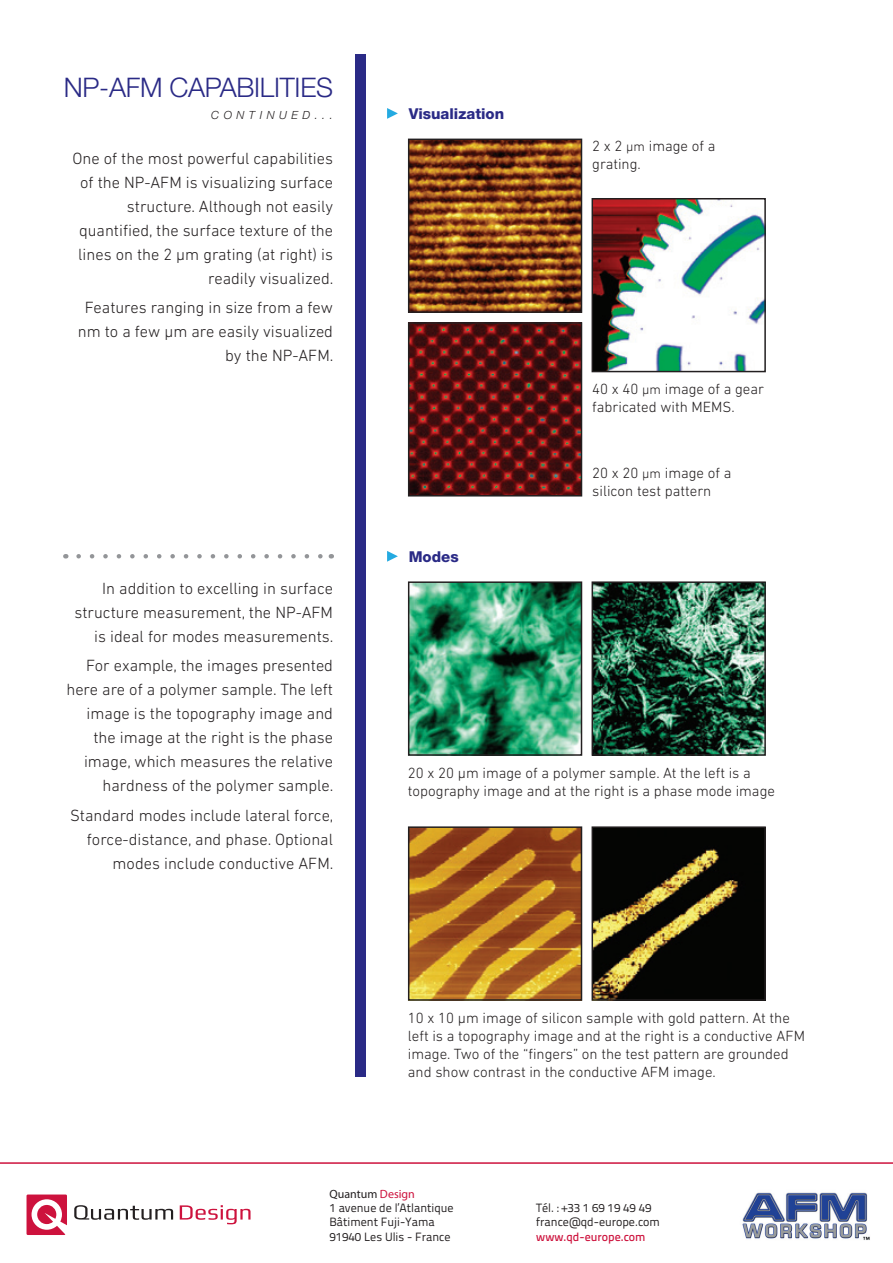
<style>
.page{position:relative;width:893px;height:1263px;background:#fff}
.page>*{position:absolute;margin:0;border:0;box-sizing:border-box;transform-origin:0 0}
.t1{font:300 27px "Helvetica Neue LT Std";letter-spacing:-.01em;color:#2a2a86}
.t2{font:300 16.5px/24px "DIN Next LT Pro";color:#231f20;text-align:right}
.t3{font:300 15px/18px "DIN Next LT Pro";color:#231f20}
.t4{font:800 15px "Helvetica Neue LT Std";color:#2a2a86}
.t5{font:12px/14.4px "Titillium Text 22 L";color:#231f20}
.t6{font:500 12px "Titillium Text 22 L";color:#cd123d}
.t7{font:12px "Myriad Pro";color:#231f20}
.t8{font:italic 300 11.25px "Helvetica Neue LT Std";letter-spacing:.4em;color:#231f20}
.s1{font-size:13.5px}
.s2{color:#cd123d}
</style>
<div class="page">
<svg style="left:27px;top:1194px;width:40px;height:41px"></svg>
<svg style="left:74px;top:1205px;width:99px;height:15px"></svg>
<svg style="left:180px;top:1205px;width:71px;height:19px"></svg>
<hr style="left:0;top:1162px;width:893px;height:2px;background:#cd123d">
<img style="left:742px;top:1192px;width:128px;height:48px">
<div style="left:355px;top:54px;width:10px;height:1023px;background:#2a2a86"></div>
<svg style="left:79px;top:554px;width:244px;height:4px"></svg>
<img style="left:411px;top:142px;width:168px;height:168px">
<div style="left:408px;top:139px;width:174px;height:174px;border:2px solid #231f20"></div>
<img style="left:411px;top:584px;width:168px;height:169px">
<div style="left:408px;top:581px;width:174px;height:175px;border:2px solid #231f20"></div>
<img style="left:411px;top:829px;width:168px;height:169px">
<div style="left:408px;top:826px;width:174px;height:175px;border:2px solid #231f20"></div>
<img style="left:595px;top:584px;width:168px;height:169px">
<div style="left:592px;top:581px;width:174px;height:175px;border:2px solid #231f20"></div>
<img style="left:595px;top:829px;width:168px;height:169px">
<div style="left:592px;top:826px;width:174px;height:175px;border:2px solid #231f20"></div>
<img style="left:411px;top:325px;width:168px;height:168px">
<div style="left:408px;top:322px;width:174px;height:174px;border:2px solid #231f20"></div>
<img style="left:595px;top:201px;width:168px;height:168px">
<div style="left:592px;top:198px;width:174px;height:174px;border:2px solid #231f20"></div>
<svg style="left:387px;top:108px;width:11px;height:11px"></svg>
<svg style="left:387px;top:551px;width:11px;height:11px"></svg>
<h1 class="t1" style="left:64px;top:71px;width:271px">NP-AFM CAPABILITIES</h1>
<p class="t8" style="left:211px;top:108px;width:123px">CONTINUED...</p>
<p class="t4" style="left:409px;top:104px;width:97px">Visualization</p>
<p class="t2" style="left:72px;top:146px;width:263px">One of the most powerful capabilities of the NP-AFM is visualizing surface structure. Although not easily quantified, the surface texture of the lines on the 2 μm grating (at right) is readily visualized.</p>
<p class="t2" style="left:78px;top:295px;width:257px">Features ranging in size from a few nm to a few μm are easily visualized by the NP-AFM.</p>
<p class="t4" style="left:409px;top:547px;width:52px">Modes</p>
<p class="t3" style="left:592px;top:136px;width:125px">2 x 2 <span class="s1">μm</span> image of a grating.</p>
<p class="t3" style="left:592px;top:380px;width:173px">40 x 40 <span class="s1">μm</span> image of a gear fabricated with MEMS.</p>
<p class="t3" style="left:592px;top:463px;width:141px">20 x 20 <span class="s1">μm</span> image of a silicon test pattern</p>
<p class="t2" style="left:75px;top:576px;width:260px">In addition to excelling in surface structure measurement, the NP-AFM is ideal for modes measurements.</p>
<p class="t2" style="left:66px;top:653px;width:268px">For example, the images presented here are of a polymer sample. The left image is the topography image and the image at the right is the phase image, which measures the relative hardness of the polymer sample.</p>
<p class="t2" style="left:70px;top:803px;width:265px">Standard modes include lateral force, force-distance, and phase. Optional modes include conductive AFM.</p>
<p class="t3" style="left:408px;top:763px;width:369px">20 x 20 μm image of a polymer sample. At the left is a topography image and at the right is a phase mode image</p>
<p class="t3" style="left:408px;top:1008px;width:399px">10 x 10 μm image of silicon sample with gold pattern. At the left is a topography image and at the right is a conductive AFM image. Two of the “fingers” on the test pattern are grounded and show contrast in the conductive AFM image.</p>
<p class="t7" style="left:329px;top:1186px;width:87px">Quantum <span class="s2">Design</span></p>
<p class="t5" style="left:329px;top:1200px;width:126px">1 avenue de l’Atlantique<br>Bâtiment Fuji-Yama<br>91940 Les Ulis - France</p>
<p class="t5" style="left:536px;top:1200px;width:125px">Tél. : +33 1 69 19 49 49 france@qd-europe.com</p>
<p class="t6" style="left:536px;top:1227px;width:111px">www.qd-europe.com</p>
</div>
